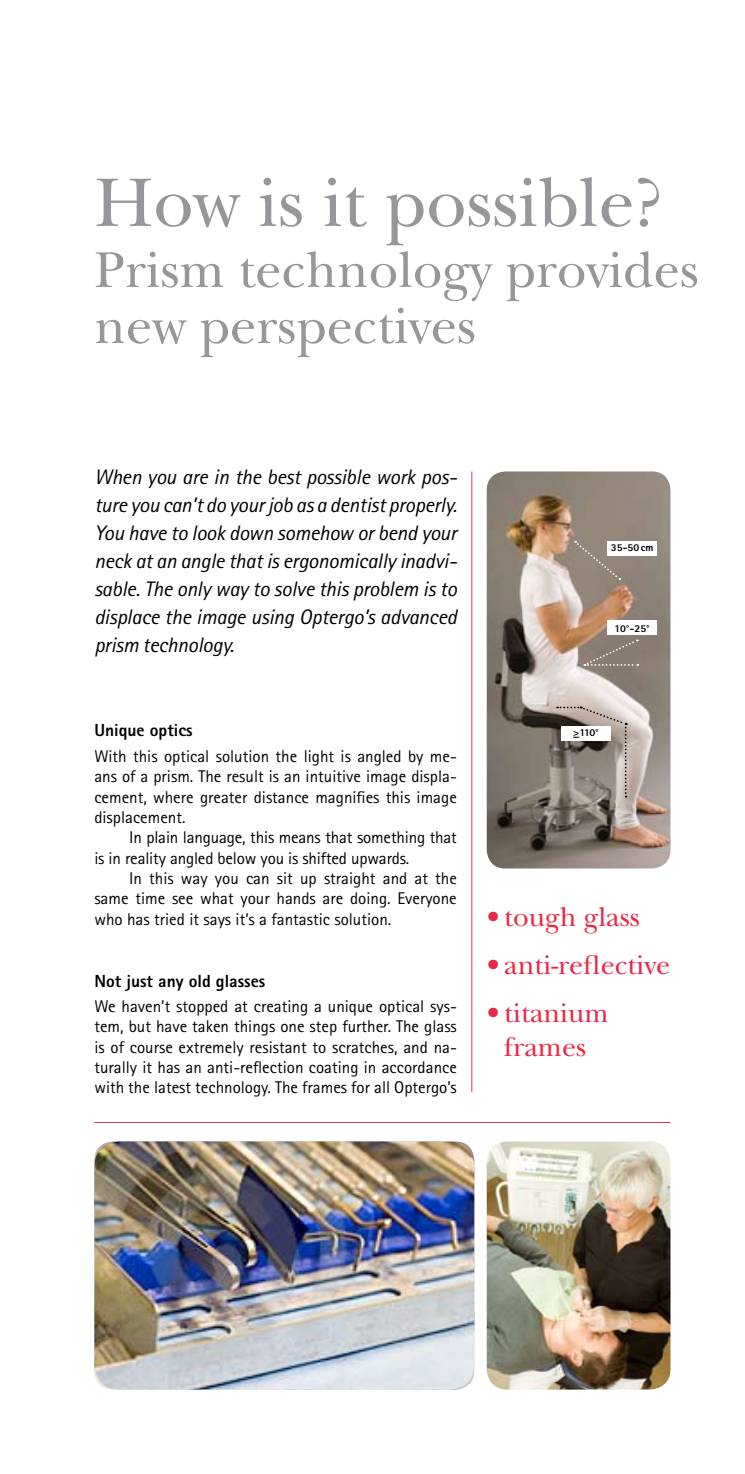
<style>
.page{position:relative;width:745px;height:1474px;background:#fff}
.page>*{position:absolute;margin:0;border:0;box-sizing:border-box;transform-origin:0 0}
.t1{font:71.75px "New Baskerville";color:#97979b}
.t2{font:52.5px/56px "New Baskerville";color:#97979b}
.t3{font:28px/33.2px "New Baskerville";color:#ec2945;text-align:center}
.t4{font:italic 21px/28px "Rotis Sans Serif";letter-spacing:-.01em;color:#000;text-align:justify}
.t5{font:800 17.5px "Rotis Sans Serif";color:#000}
.t6{font:16.97px/20.3px "Rotis Sans Serif";color:#000;text-align:justify}
.t7{font:800 10.5px "Rotis Sans Serif";color:#000}
</style>
<div class="page">
<img style="left:486px;top:471px;width:184px;height:397px;border-radius:19px">
<img style="left:486px;top:1141px;width:184px;height:248px;border-radius:21px">
<hr style="left:94px;top:1122px;width:576px;height:1px;background:#e9325a">
<hr style="left:471px;top:471px;width:1px;height:620px;background:#e9325a">
<img style="left:94px;top:1141px;width:380px;height:248px;border-radius:25px">
<div style="left:574px;top:541px;width:46px;height:39px;background:#94887a"></div>
<svg style="left:584px;top:639px;width:54px;height:26px"></svg>
<svg style="left:556px;top:706px;width:70px;height:91px;background:#9f968f"></svg>
<div style="left:607px;top:541px;width:49px;height:15px;background:#fff"></div>
<div style="left:607px;top:620px;width:49px;height:15px;background:#fff"></div>
<h1 class="t1" style="left:94px;top:161px;width:570px">How is it possible?</h1>
<h2 class="t2" style="left:94px;top:242px;width:605px">Prism technology provides new perspectives</h2>
<p class="t4" style="left:94px;top:463px;width:364px">When you are in the best possible work pos&shy;ture you can’t do your job as a dentist properly.<br>You have to look down somehow or bend your neck at an angle that is ergonomically inadvi&shy;sable. The only way to solve this problem is to displace the image using Optergo’s advanced prism technology.</p>
<p class="t5" style="left:94px;top:719px;width:100px">Unique optics</p>
<p class="t6" style="left:94px;top:745px;width:364px">With this optical solution the light is angled by me&shy;ans of a prism. The result is an intuitive image displa&shy;cement, where greater distance magnifies this image displacement.</p>
<p class="t6" style="left:94px;top:827px;width:364px;text-indent:35px">In plain language, this means that something that is in reality angled below you is shifted upwards.</p>
<p class="t6" style="left:94px;top:868px;width:364px;text-indent:35px">In this way you can sit up straight and at the same time see what your hands are doing. Everyone who has tried it says it’s a fantastic solution.</p>
<p class="t5" style="left:94px;top:969px;width:172px">Not just any old glasses</p>
<p class="t6" style="left:94px;top:995px;width:364px">We haven’t stopped at creating a unique optical sys&shy;tem, but have taken things one step further. The glass is of course extremely resistant to scratches, and na&shy;turally it has an anti-reflection coating in accordance with the latest technology. The frames for all Optergo’s</p>
<p class="t7" style="left:610px;top:541px;width:44px">35-50 cm</p>
<p class="t7" style="left:614px;top:621px;width:37px">10°-25°</p>
<p class="t7" style="left:572px;top:726px;width:27px">&gt;110°</p>
<h3 class="t3" style="left:486px;top:900px;width:155px">• tough glass</h3>
<h3 class="t3" style="left:486px;top:948px;width:185px">• anti-reflective</h3>
<h3 class="t3" style="left:486px;top:996px;width:123px">• titanium frames</h3>
</div>
